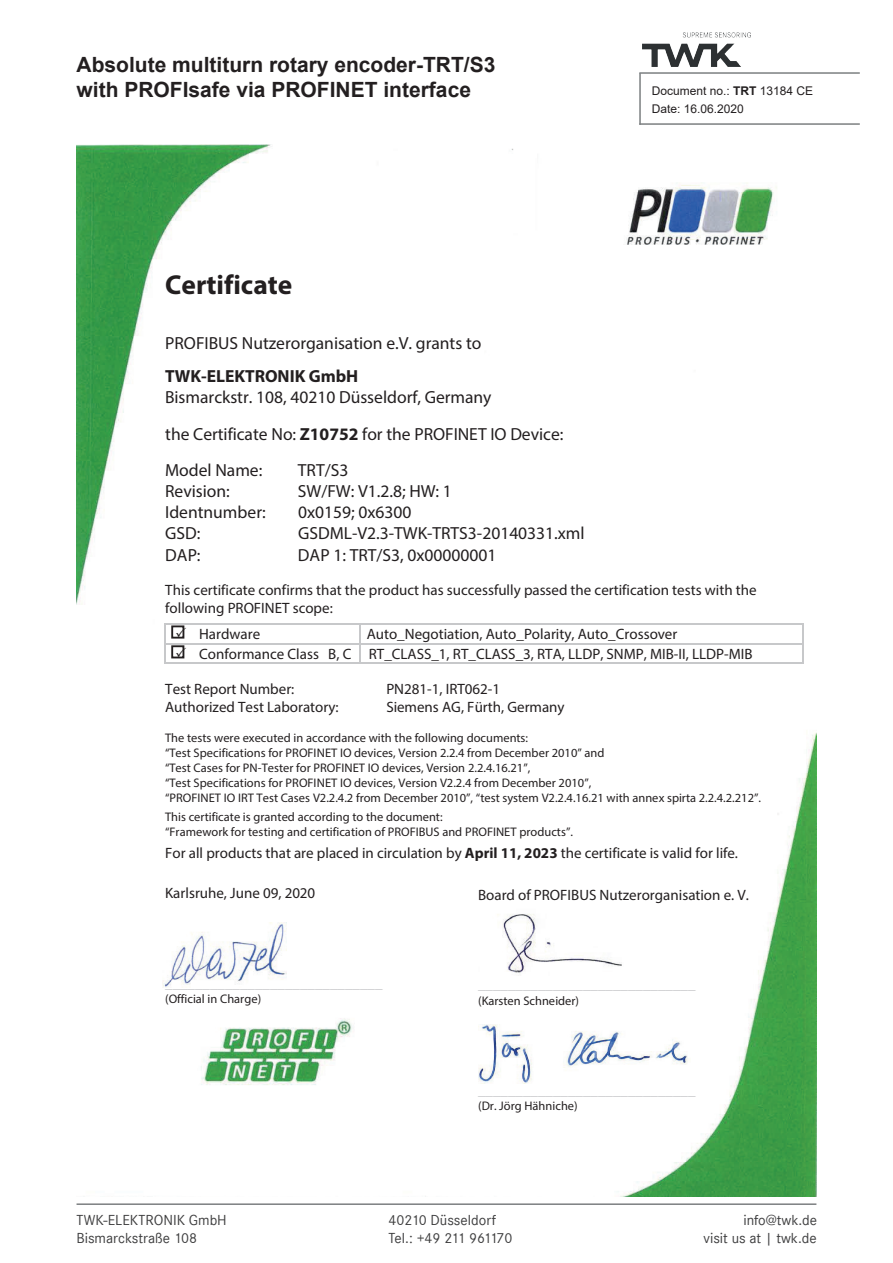
<style>
.page{position:relative;width:893px;height:1263px;background:#fff}
.page>*{position:absolute;margin:0;border:0;box-sizing:border-box;transform-origin:0 0}
.t1{font:700 27.45px "Myriad Pro";color:#231f20}
.t2{font:700 21px/25.2px "Arial";color:#231f20}
.t3{font:17.55px/36.9px "Myriad Pro";color:#231f20}
.t4{font:700 17.55px "Myriad Pro";color:#231f20}
.t5{font:15px/18px "Myriad Pro";color:#231f20}
.t6{font:15px "Myriad Pro";color:#c7c8ca}
.t7{font:15px "Corporate S";color:#3e3e3f}
.t8{font:15px "Corporate S";letter-spacing:-.06em;color:#3e3e3f}
.t9{font:12.45px/15px "Myriad Pro";color:#231f20}
.t10{font:12px/18.6px "Arial";color:#231f20}
.s1{font-weight:700}
</style>
<div class="page">
<hr style="left:639px;top:73px;width:2px;height:52px;background:#7c7f81">
<hr style="left:639px;top:72px;width:221px;height:2px;background:#7c7f81">
<hr style="left:639px;top:123px;width:221px;height:2px;background:#7c7f81">
<img style="left:642px;top:33px;width:108px;height:33px">
<hr style="left:77px;top:1203px;width:739px;height:2px;background:#7c7f81">
<img style="left:77px;top:145px;width:739px;height:1052px">
<div style="left:172px;top:646px;width:11px;height:11px;background:#fff"></div>
<div style="left:171px;top:645px;width:13px;height:13px;border:2px solid #231f20"></div>
<div style="left:172px;top:626px;width:11px;height:12px;background:#fff"></div>
<div style="left:171px;top:625px;width:13px;height:13px;border:2px solid #231f20"></div>
<hr style="left:166px;top:623px;width:193px;height:1px;background:#c7c8ca">
<hr style="left:361px;top:623px;width:441px;height:1px;background:#c7c8ca">
<hr style="left:166px;top:643px;width:193px;height:1px;background:#c7c8ca">
<hr style="left:361px;top:643px;width:441px;height:1px;background:#c7c8ca">
<svg style="left:164px;top:623px;width:2px;height:41px"></svg>
<hr style="left:166px;top:662px;width:193px;height:2px;background:#c7c8ca">
<svg style="left:359px;top:623px;width:2px;height:41px"></svg>
<hr style="left:361px;top:662px;width:441px;height:2px;background:#c7c8ca">
<svg style="left:802px;top:623px;width:2px;height:41px"></svg>
<img style="left:478px;top:904px;width:168px;height:71px">
<img style="left:162px;top:922px;width:125px;height:65px">
<img style="left:478px;top:1025px;width:212px;height:59px">
<svg style="left:176px;top:627px;width:10px;height:10px"></svg>
<svg style="left:176px;top:647px;width:10px;height:10px"></svg>
<h2 class="t2" style="left:77px;top:52px;width:420px">Absolute multiturn rotary encoder-TRT/S3 with PROFIsafe via PROFINET interface</h2>
<h1 class="t1" style="left:165px;top:267px;width:129px">Certificate</h1>
<h3 class="t3" style="left:165px;top:325px;width:318px">PROFIBUS Nutzerorganisation e.V. grants to</h3>
<h3 class="t4" style="left:165px;top:364px;width:195px">TWK-ELEKTRONIK GmbH</h3>
<h3 class="t3" style="left:165px;top:378px;width:400px">Bismarckstr. 108, 40210 Düsseldorf, Germany<br>the Certificate No: <span class="s1">Z10752</span> for the PROFINET IO Device:<br>Model Name:</h3>
<h3 class="t3" style="left:298px;top:452px;width:52px">TRT/S3</h3>
<p class="t10" style="left:652px;top:81px;width:163px">Document no.: <span class="s1">TRT</span> 13184 CE<br>Date: 16.06.2020</p>
<h3 class="t3" style="left:165px;top:473px;width:66px">Revision:</h3>
<h3 class="t3" style="left:298px;top:473px;width:155px">SW/FW: V1.2.8; HW: 1</h3>
<h3 class="t3" style="left:165px;top:494px;width:102px">Identnumber:</h3>
<h3 class="t3" style="left:298px;top:494px;width:115px">0x0159; 0x6300</h3>
<h3 class="t3" style="left:165px;top:515px;width:37px">GSD:</h3>
<h3 class="t3" style="left:298px;top:515px;width:288px">GSDML-V2.3-TWK-TRTS3-20140331.xml</h3>
<h3 class="t3" style="left:165px;top:536px;width:37px">DAP:</h3>
<h3 class="t3" style="left:298px;top:536px;width:200px">DAP 1: TRT/S3, 0x00000001</h3>
<p class="t5" style="left:165px;top:580px;width:593px">This certificate confirms that the product has successfully passed the certification tests with the following PROFINET scope:</p>
<p class="t5" style="left:199px;top:625px;width:63px">Hardware</p>
<p class="t5" style="left:199px;top:624px;width:555px;line-height:19.8px;text-indent:167px">Auto_Negotiation, Auto_Polarity, Auto_Crossover<br>Conformance Class B, C RT_CLASS_1, RT_CLASS_3, RTA, LLDP, SNMP, MIB-II, LLDP-MIB</p>
<p class="t5" style="left:165px;top:679px;width:131px">Test Report Number:</p>
<p class="t5" style="left:386px;top:679px;width:115px">PN281-1, IRT062-1</p>
<p class="t5" style="left:165px;top:697px;width:175px">Authorized Test Laboratory:</p>
<p class="t5" style="left:386px;top:697px;width:180px">Siemens AG, Fürth, Germany</p>
<p class="t9" style="left:165px;top:730px;width:597px">The tests were executed in accordance with the following documents:<br>“Test Specifications for PROFINET IO devices, Version 2.2.4 from December 2010” and<br>“Test Cases for PN-Tester for PROFINET IO devices, Version 2.2.4.16.21”,<br>“Test Specifications for PROFINET IO devices, Version V2.2.4 from December 2010”,<br>“PROFINET IO IRT Test Cases V2.2.4.2 from December 2010”, “test system V2.2.4.16.21 with annex spirta 2.2.4.2.212”.</p>
<p class="t9" style="left:165px;top:809px;width:409px">This certificate is granted according to the document:<br>“Framework for testing and certification of PROFIBUS and PROFINET products”.</p>
<p class="t5" style="left:165px;top:844px;width:574px">For all products that are placed in circulation by <span class="s1">April 11, 2023</span> the certificate is valid for life.</p>
<p class="t5" style="left:165px;top:883px;width:152px">Karlsruhe, June 09, 2020</p>
<p class="t5" style="left:478px;top:886px;width:272px">Board of PROFIBUS Nutzerorganisation e. V.</p>
<p class="t6" style="left:165px;top:973px;width:219px">_____________________________</p>
<p class="t9" style="left:165px;top:991px;width:98px">(Official in Charge)</p>
<p class="t6" style="left:478px;top:975px;width:219px">_____________________________</p>
<p class="t9" style="left:478px;top:993px;width:102px">(Karsten Schneider)</p>
<p class="t6" style="left:478px;top:1080px;width:219px">_____________________________</p>
<p class="t9" style="left:478px;top:1098px;width:101px">(Dr. Jörg Hähniche)</p>
<p class="t7" style="left:77px;top:1211px;width:152px">TWK-ELEKTRONIK GmbH</p>
<p class="t7" style="left:389px;top:1211px;width:109px">40210 Düsseldorf</p>
<p class="t7" style="left:743px;top:1211px;width:75px">info@twk.de</p>
<p class="t7" style="left:77px;top:1229px;width:122px">Bismarckstraße 108</p>
<p class="t8" style="left:389px;top:1229px;width:126px">Tel.: +49 211 961170</p>
<p class="t7" style="left:704px;top:1229px;width:115px">visit us at | twk.de</p>
</div>
